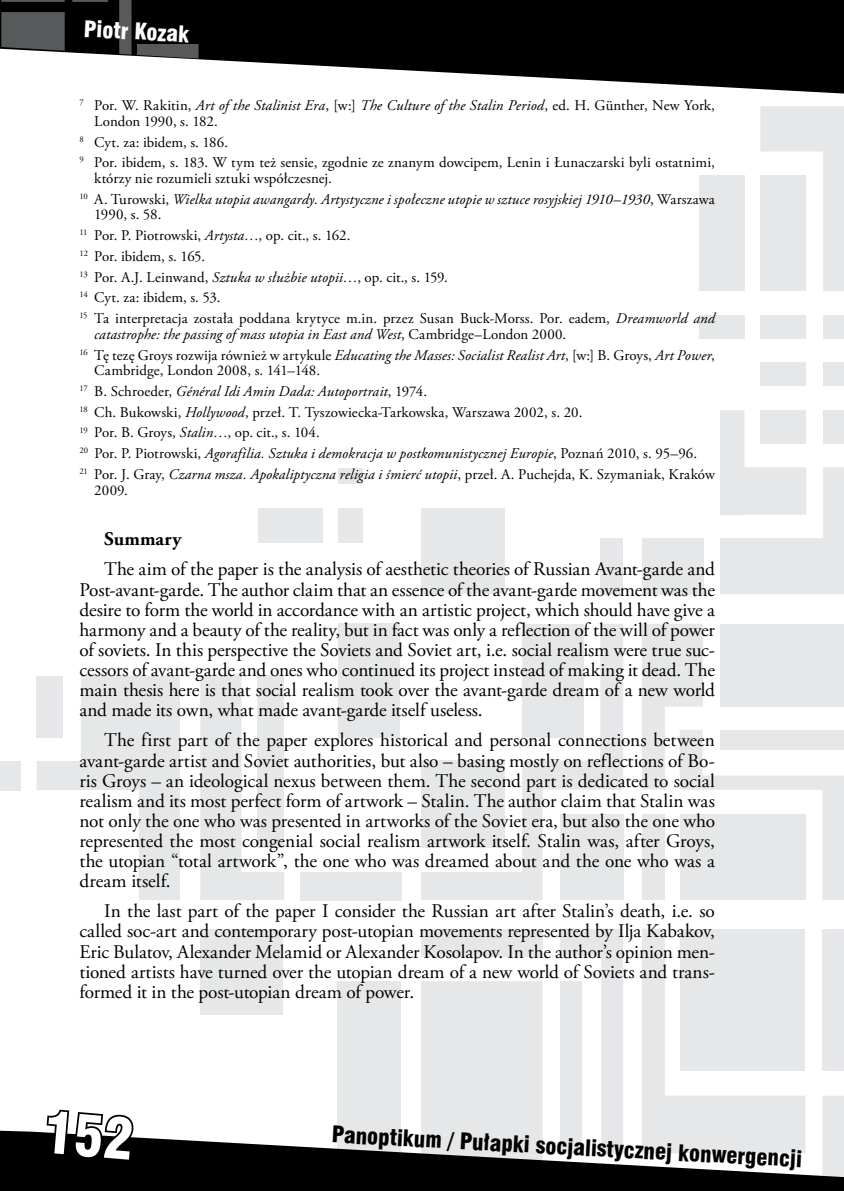
<style>
.page{position:relative;width:844px;height:1191px;background:#fff}
.page>*{position:absolute;margin:0;border:0;box-sizing:border-box;transform-origin:0 0}
.t1{font:21px "Swis 721 Blk Cn PL";color:#000}
.t2{font:21px "Swis 721 Blk Cn PL";color:#fff}
.t3{font:19.25px/20.1px "Adobe Garamond Pro";letter-spacing:-.005em;color:#000;text-align:justify}
.t4{font:700 19.25px "Adobe Garamond Pro";letter-spacing:.01em;color:#000}
.t5{font:14.88px/20.7px "Adobe Garamond Pro";letter-spacing:.01em;color:#000}
.t6{font:italic 14.88px/20.7px "Adobe Garamond Pro";letter-spacing:.005em;color:#000}
.s1{font-style:italic}
.s2{font-style:normal}
</style>
<div class="page">
<div style="left:698px;top:175px;width:46px;height:116px;background:#e6e7e8"></div>
<div style="left:822px;top:315px;width:21px;height:23px;background:#e6e7e8"></div>
<div style="left:760px;top:315px;width:46px;height:23px;background:#e6e7e8"></div>
<div style="left:698px;top:315px;width:46px;height:23px;background:#e6e7e8"></div>
<div style="left:822px;top:362px;width:21px;height:24px;background:#e6e7e8"></div>
<div style="left:760px;top:362px;width:46px;height:24px;background:#e6e7e8"></div>
<div style="left:600px;top:538px;width:23px;height:56px;background:#e6e7e8"></div>
<div style="left:641px;top:538px;width:62px;height:56px;background:#e6e7e8"></div>
<div style="left:300px;top:872px;width:101px;height:28px;background:#e6e7e8"></div>
<div style="left:0;top:761px;width:20px;height:29px;background:#e6e7e8"></div>
<div style="left:338px;top:981px;width:63px;height:210px;background:#e6e7e8"></div>
<div style="left:200px;top:929px;width:83px;height:85px;background:#e6e7e8"></div>
<div style="left:421px;top:508px;width:84px;height:86px;background:#e6e7e8"></div>
<div style="left:258px;top:508px;width:64px;height:34px;background:#e6e7e8"></div>
<div style="left:338px;top:508px;width:25px;height:34px;background:#e6e7e8"></div>
<div style="left:338px;top:468px;width:25px;height:15px;background:#e6e7e8"></div>
<div style="left:338px;top:623px;width:61px;height:114px;background:#e6e7e8"></div>
<svg style="left:760px;top:106px;width:83px;height:185px"></svg>
<svg style="left:642px;top:624px;width:201px;height:276px"></svg>
<svg style="left:421px;top:624px;width:202px;height:276px;fill:#e6e7e8"></svg>
<svg style="left:642px;top:929px;width:201px;height:201px"></svg>
<svg style="left:200px;top:675px;width:84px;height:225px"></svg>
<svg style="left:37px;top:675px;width:143px;height:225px"></svg>
<svg style="left:421px;top:929px;width:202px;height:201px"></svg>
<svg style="left:720px;top:410px;width:123px;height:184px"></svg>
<svg style="left:194px;top:0;width:649px;height:94px;fill:#000"></svg>
<svg style="left:0;top:0;width:198px;height:59px;background:#333334"></svg>
<svg style="left:0;top:1130px;width:843px;height:61px;fill:#000"></svg>
<svg style="left:45px;top:1109px;width:90px;height:82px"></svg>
<p class="t2" style="left:85px;top:15px;width:107px;rotate:3deg">Piotr Kozak</p>
<p class="t5" style="left:94px;top:98px;width:622px;line-height:15.8px;text-indent:-15px"><sup>7</sup> Por. W. Rakitin, <span class="s1">Art of the Stalinist Era</span>, [w:] <span class="s1">The Culture of the Stalin Period</span>, ed. H. Günther, New York,<br>London 1990, s. 182.</p>
<p class="t5" style="left:79px;top:132px;width:637px"><sup>8</sup> Cyt. za: ibidem, s. 186.<br><sup>9</sup> Por. ibidem, s. 183. W tym też sensie, zgodnie ze znanym dowcipem, Lenin i Łunaczarski byli ostatnimi,</p>
<p class="t6" style="left:79px;top:168px;width:637px;text-indent:15px"><span class="s2">którzy nie rozumieli sztuki współczesnej.<br></span><sup>10</sup> <span class="s2">A. Turowski,</span> Wielka utopia awangardy. Artystyczne i społeczne utopie w sztuce rosyjskiej 1910–1930<span class="s2">, Warszawa</span></p>
<p class="t5" style="left:79px;top:205px;width:636px;text-indent:15px">1990, s. 58.<br><sup>11</sup> Por. P. Piotrowski, <span class="s1">Artysta…</span>, op. cit., s. 162.<br><sup>12</sup> Por. ibidem, s. 165.<br><sup>13</sup> Por. A.J. Leinwand, <span class="s1">Sztuka w służbie utopii…</span>, op. cit., s. 159.<br><sup>14</sup> Cyt. za: ibidem, s. 53.<br><sup>15</sup> Ta interpretacja została poddana krytyce m.in. przez Susan Buck-Morss. Por. eadem, <span class="s1">Dreamworld and</span></p>
<p class="t6" style="left:79px;top:324px;width:636px;text-indent:15px">catastrophe: the passing of mass utopia in East and West<span class="s2">, Cambridge–London 2000.<br></span><sup>16</sup> <span class="s2">Tę tezę Groys rozwija również w artykule</span> Educating the Masses: Socialist Realist Art<span class="s2">, [w:] B. Groys,</span> Art Power<span class="s2">,</span></p>
<p class="t5" style="left:79px;top:361px;width:636px;text-indent:15px">Cambridge, London 2008, s. 141–148.<br><sup>17</sup> B. Schroeder, <span class="s1">Général Idi Amin Dada: Autoportrait</span>, 1974.<br><sup>18</sup> Ch. Bukowski, <span class="s1">Hollywood</span>, przeł. T. Tyszowiecka-Tarkowska, Warszawa 2002, s. 20.<br><sup>19</sup> Por. B. Groys, <span class="s1">Stalin…</span>, op. cit., s. 104.<br><sup>20</sup> Por. P. Piotrowski, <span class="s1">Agorafilia. Sztuka i demokracja w postkomunistycznej Europie</span>, Poznań 2010, s. 95–96.<br><sup>21</sup> Por. J. Gray, <span class="s1">Czarna msza. Apokaliptyczna religia i śmierć utopii</span>, przeł. A. Puchejda, K. Szymaniak, Kraków</p>
<p class="t5" style="left:94px;top:480px;width:35px">2009.</p>
<p class="t4" style="left:104px;top:528px;width:79px">Summary</p>
<p class="t3" style="left:79px;top:560px;width:637px;text-indent:25px">The aim of the paper is the analysis of aesthetic theories of Russian Avant-garde and Post-avant-garde. The author claim that an essence of the avant-garde movement was the desire to form the world in accordance with an artistic project, which should have give a harmony and a beauty of the reality, but in fact was only a reflection of the will of power of soviets. In this perspective the Soviets and Soviet art, i.e. social realism were true suc&shy;cessors of avant-garde and ones who continued its project instead of making it dead. The main thesis here is that social realism took over the avant-garde dream of a new world and made its own, what made avant-garde itself useless.</p>
<p class="t3" style="left:79px;top:731px;width:637px;text-indent:25px">The first part of the paper explores historical and personal connections between avant-garde artist and Soviet authorities, but also – basing mostly on reflections of Bo&shy;ris Groys – an ideological nexus between them. The second part is dedicated to social realism and its most perfect form of artwork – Stalin. The author claim that Stalin was not only the one who was presented in artworks of the Soviet era, but also the one who represented the most congenial social realism artwork itself. Stalin was, after Groys, the utopian “total artwork”, the one who was dreamed about and the one who was a dream itself.</p>
<p class="t3" style="left:79px;top:901px;width:636px;text-indent:25px">In the last part of the paper I consider the Russian art after Stalin’s death, i.e. so called soc-art and contemporary post-utopian movements represented by Ilja Kabakov, Eric Bulatov, Alexander Melamid or Alexander Kosolapov. In the author’s opinion men&shy;tioned artists have turned over the utopian dream of a new world of Soviets and trans&shy;formed it in the post-utopian dream of power.</p>
<p class="t1" style="left:332px;top:1121px;width:472px;rotate:3deg">Panoptikum / Pułapki socjalistycznej konwergencji</p>
</div>
